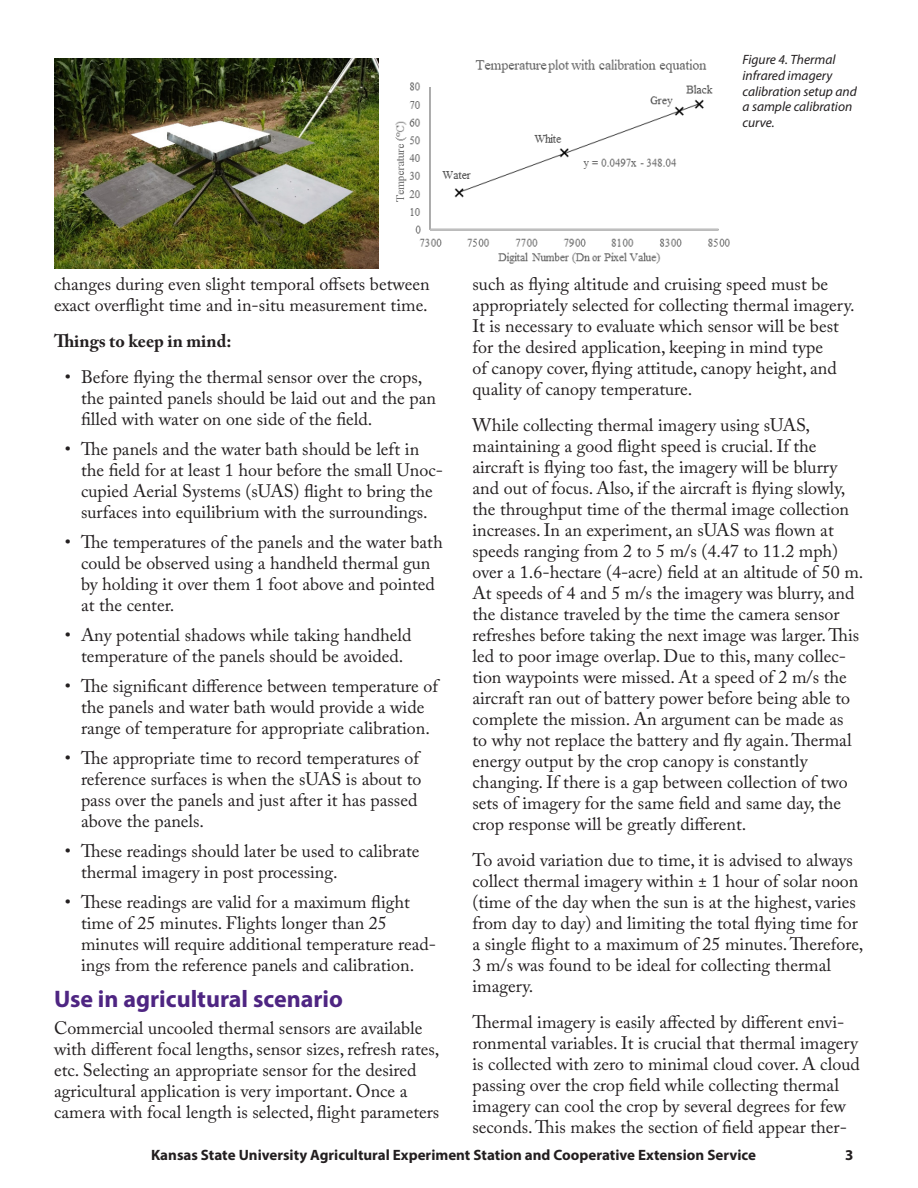
<style>
.page{position:relative;width:918px;height:1188px;background:#fff}
.page>*{position:absolute;margin:0;border:0;box-sizing:border-box;transform-origin:0 0}
.Header_1{font:700 24px "Myriad Pro";color:#4e2582}
.Body_text{font:18px/21px "Adobe Caslon Pro";color:#231f20}
.Body_text-2{font:700 18px "Adobe Caslon Pro";color:#231f20}
.t1{font:700 15px "Myriad Pro";color:#231f20}
.t2{font:italic 13.5px/15.8px "Myriad Pro";color:#231f20}
</style>
<div class="page">
<img style="left:54px;top:58px;width:324px;height:211px">
<img style="left:395px;top:59px;width:335px;height:205px">
<p class="t2" style="left:742px;top:52px;width:116px">Figure 4. Thermal infrared imagery calibration setup and a sample calibration curve.</p>
<p class="Body_text" style="left:54px;top:273px;width:377px">changes during even slight temporal offsets between exact overflight time and in-situ measurement time.</p>
<p class="Body_text-2" style="left:54px;top:330px;width:179px">Things to keep in mind:</p>
<p class="Body_text" style="left:81px;top:366px;width:357px;text-indent:-16px">• Before flying the thermal sensor over the crops, the painted panels should be laid out and the pan filled with water on one side of the field.</p>
<p class="Body_text" style="left:81px;top:438px;width:364px;text-indent:-16px">• The panels and the water bath should be left in the field for at least 1 hour before the small Unoc&shy;cupied Aerial Systems (sUAS) flight to bring the surfaces into equilibrium with the surroundings.</p>
<p class="Body_text" style="left:81px;top:531px;width:363px;text-indent:-16px">• The temperatures of the panels and the water bath could be observed using a handheld thermal gun by holding it over them 1 foot above and pointed at the center.</p>
<p class="Body_text" style="left:65px;top:624px;width:348px;text-align:center">• Any potential shadows while taking handheld temperature of the panels should be avoided.</p>
<p class="Body_text" style="left:65px;top:675px;width:375px;text-align:center">• The significant difference between temperature of the panels and water bath would provide a wide range of temperature for appropriate calibration.</p>
<p class="Body_text" style="left:81px;top:747px;width:342px;text-indent:-16px">• The appropriate time to record temperatures of reference surfaces is when the sUAS is about to pass over the panels and just after it has passed above the panels.</p>
<p class="Body_text" style="left:81px;top:840px;width:340px;text-indent:-16px">• These readings should later be used to calibrate thermal imagery in post processing.</p>
<p class="Body_text" style="left:81px;top:891px;width:356px;text-indent:-16px">• These readings are valid for a maximum flight time of 25 minutes. Flights longer than 25 minutes will require additional temperature read&shy;ings from the reference panels and calibration.</p>
<p class="Header_1" style="left:54px;top:983px;width:291px">Use in agricultural scenario</p>
<p class="Body_text" style="left:54px;top:1018px;width:387px">Commercial uncooled thermal sensors are available with different focal lengths, sensor sizes, refresh rates, etc. Selecting an appropriate sensor for the desired agricultural application is very important. Once a camera with focal length is selected, flight parameters</p>
<p class="Body_text" style="left:472px;top:273px;width:384px">such as flying altitude and cruising speed must be appropriately selected for collecting thermal imagery.<br>It is necessary to evaluate which sensor will be best for the desired application, keeping in mind type<br>of canopy cover, flying attitude, canopy height, and quality of canopy temperature.</p>
<p class="Body_text" style="left:472px;top:414px;width:392px">While collecting thermal imagery using sUAS, maintaining a good flight speed is crucial. If the aircraft is flying too fast, the imagery will be blurry and out of focus. Also, if the aircraft is flying slowly, the throughput time of the thermal image collection increases. In an experiment, an sUAS was flown at speeds ranging from 2 to 5 m/s (4.47 to 11.2 mph) over a 1.6-hectare (4-acre) field at an altitude of 50 m.<br>At speeds of 4 and 5 m/s the imagery was blurry, and the distance traveled by the time the camera sensor refreshes before taking the next image was larger. This led to poor image overlap. Due to this, many collec&shy;tion waypoints were missed. At a speed of 2 m/s the aircraft ran out of battery power before being able to complete the mission. An argument can be made as<br>to why not replace the battery and fly again. Thermal energy output by the crop canopy is constantly changing. If there is a gap between collection of two sets of imagery for the same field and same day, the crop response will be greatly different.</p>
<p class="Body_text" style="left:472px;top:849px;width:392px">To avoid variation due to time, it is advised to always collect thermal imagery within ± 1 hour of solar noon (time of the day when the sun is at the highest, varies from day to day) and limiting the total flying time for a single flight to a maximum of 25 minutes. Therefore, 3 m/s was found to be ideal for collecting thermal imagery.</p>
<p class="Body_text" style="left:472px;top:1011px;width:389px">Thermal imagery is easily affected by different envi&shy;ronmental variables. It is crucial that thermal imagery is collected with zero to minimal cloud cover. A cloud passing over the crop field while collecting thermal imagery can cool the crop by several degrees for few seconds. This makes the section of field appear ther-</p>
<p class="t1" style="left:151px;top:1145px;width:607px">Kansas State University Agricultural Experiment Station and Cooperative Extension Service</p>
<p class="t1" style="left:845px;top:1145px;width:10px">3</p>
</div>
